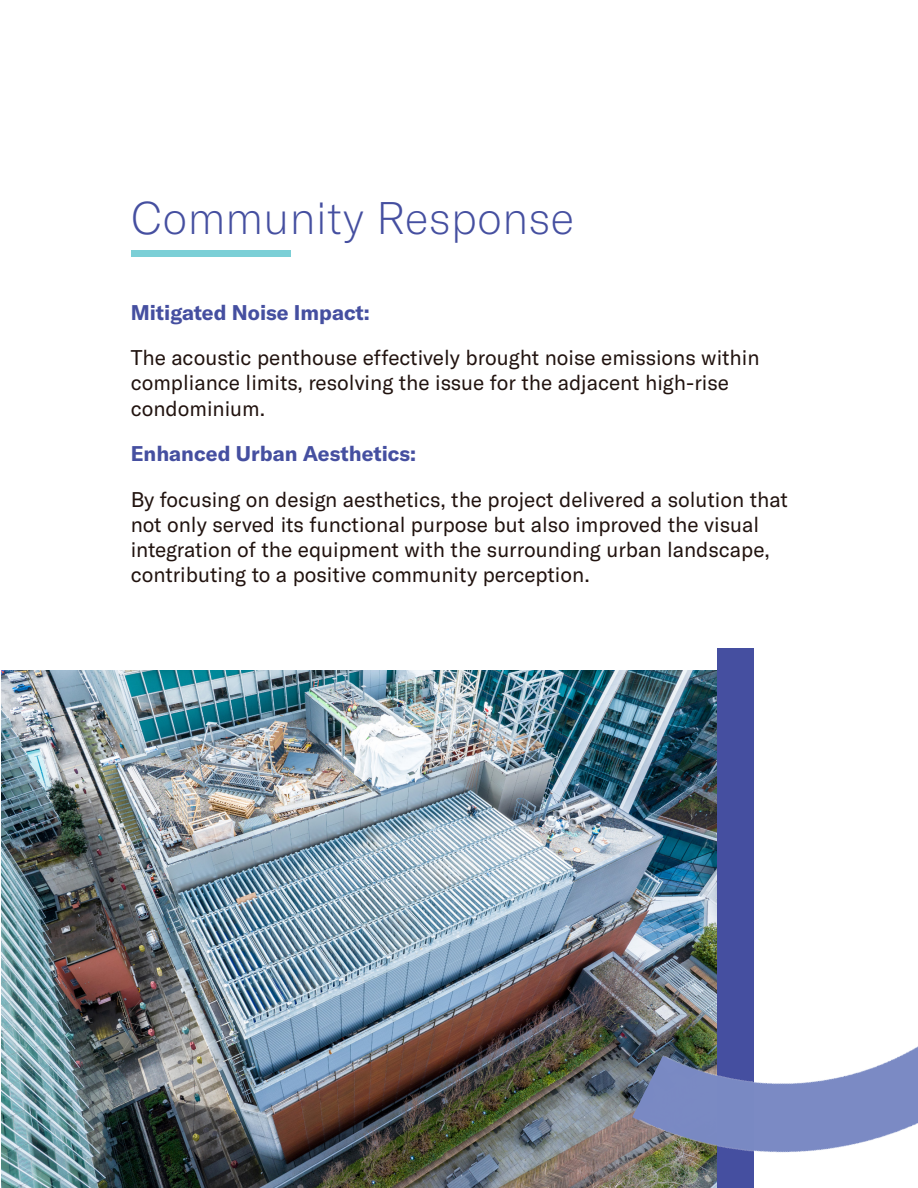
<style>
.page{position:relative;width:918px;height:1188px;background:#fff}
.page>*{position:absolute;margin:0;border:0;box-sizing:border-box;transform-origin:0 0}
.t1{font:100 45px "GT America";color:#454fa0}
.t2{font:21px/25.2px "GT America";color:#21130f}
.t3{font:700 21px "GT America";color:#454fa0}
</style>
<div class="page">
<div style="left:131px;top:251px;width:160px;height:6px;background:#7bcfd6"></div>
<img style="left:1px;top:670px;width:631px;height:518px">
<img style="left:632px;top:648px;width:286px;height:540px">
<p class="t1" style="left:131px;top:192px;width:445px">Community Response</p>
<p class="t3" style="left:131px;top:299px;width:241px">Mitigated Noise Impact:</p>
<p class="t2" style="left:131px;top:345px;width:630px">The acoustic penthouse effectively brought noise emissions within compliance limits, resolving the issue for the adjacent high-rise condominium.</p>
<p class="t3" style="left:131px;top:441px;width:287px">Enhanced Urban Aesthetics:</p>
<p class="t2" style="left:131px;top:487px;width:659px">By focusing on design aesthetics, the project delivered a solution that not only served its functional purpose but also improved the visual integration of the equipment with the surrounding urban landscape, contributing to a positive community perception.</p>
</div>
